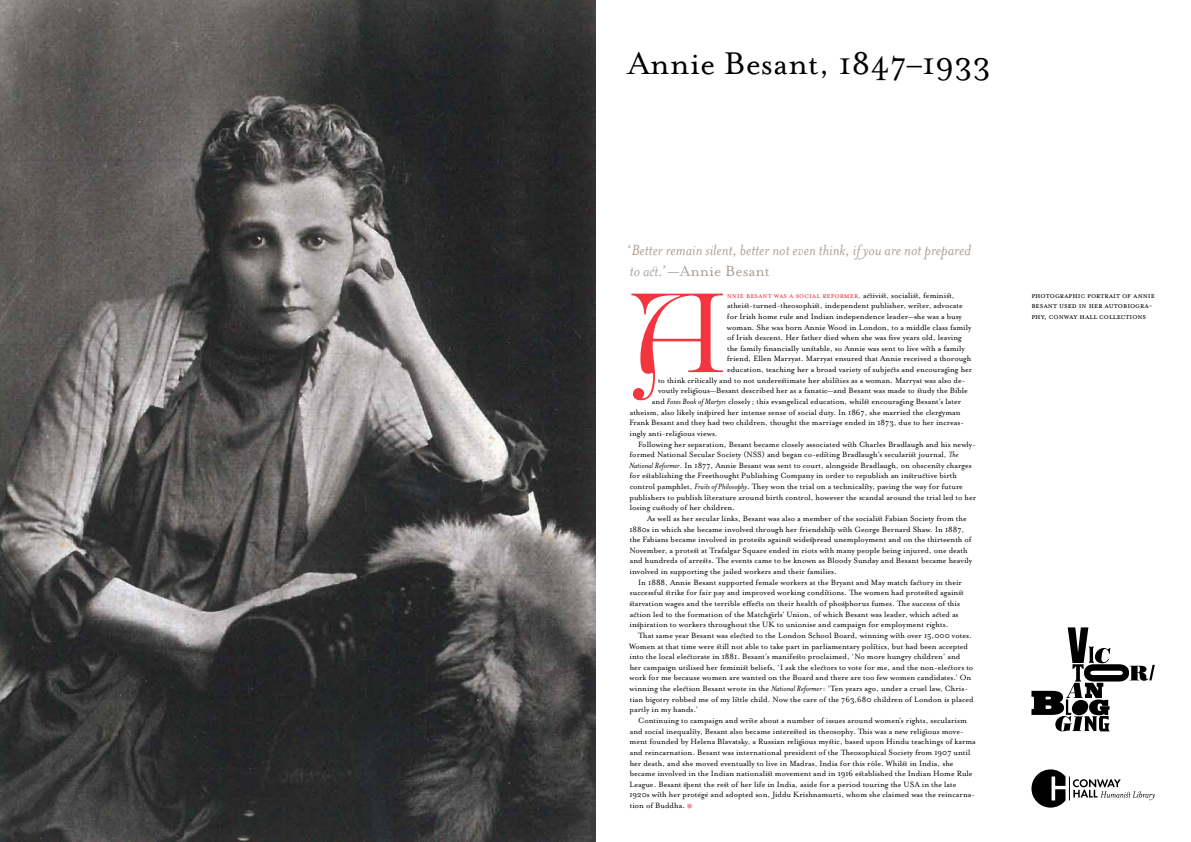
<style>
.page{position:relative;width:1191px;height:842px;background:#fff}
.page>*{position:absolute;margin:0;border:0;box-sizing:border-box;transform-origin:0 0}
.t1{font:169.8px "Great Victorian Standard";color:#f33540}
.t2{font:36px "Mrs Eaves OT";color:#000}
.t3{font:italic 17px/21.3px "Mrs Eaves OT";color:#aba199}
.t4{font:8.8px/10.6px "Mrs Eaves OT";color:#000}
.t5{font:8.8px "Mrs Eaves OT";color:#f33540}
.s1{font-style:normal}
.s2{color:#000}
.s3{font-style:italic}
.s4{color:#f33540}
</style>
<div class="page">
<img style="left:0;top:0;width:595px;height:842px">
<svg style="left:1031px;top:769px;width:123px;height:39px"></svg>
<svg style="left:1031px;top:627px;width:123px;height:104px"></svg>
<h2 class="t2" style="left:628px;top:44px;width:364px">Annie Besant, 1847–1933</h2>
<h3 class="t3" style="left:627px;top:240px;width:345px">‘Better remain silent, better not even think, if you are not prepared to act.’ <span class="s1">—Annie Besant</span></h3>
<h1 class="t1" style="left:626px;top:267px;width:102px">A</h1>
<p class="t5" style="left:726px;top:290px;width:229px">nnie Besant was a social reformer, <span class="s2">activist, socialist, feminist,</span></p>
<p class="t4" style="left:727px;top:300px;width:237px">atheist-turned-theosophist, independent publisher, writer, advocate</p>
<p class="t4" style="left:727px;top:311px;width:236px">for Irish home rule and Indian independence leader—she was a busy</p>
<p class="t4" style="left:727px;top:322px;width:246px">woman. She was born Annie Wood in London, to a middle class family</p>
<p class="t4" style="left:727px;top:332px;width:236px">of Irish descent. Her father died when she was five years old, leaving</p>
<p class="t4" style="left:727px;top:343px;width:239px">the family financially unstable, so Annie was sent to live with a family</p>
<p class="t4" style="left:727px;top:354px;width:246px">friend, Ellen Marryat. Marryat ensured that Annie received a thorough</p>
<p class="t4" style="left:727px;top:364px;width:247px">education, teaching her a broad variety of subjects and encouraging her</p>
<p class="t4" style="left:658px;top:375px;width:309px">to think critically and to not underestimate her abilities as a woman. Marryat was also de-</p>
<p class="t4" style="left:658px;top:386px;width:311px">voutly religious—Besant described her as a fanatic—and Besant was made to study the Bible</p>
<p class="t4" style="left:652px;top:396px;width:311px">and <span class="s3">Foxes Book of Martyrs</span> closely; this evangelical education, whilst encouraging Besant’s later</p>
<p class="t4" style="left:630px;top:407px;width:332px">atheism, also likely inspired her intense sense of social duty. In 1867, she married the clergyman</p>
<p class="t4" style="left:629px;top:417px;width:336px">Frank Besant and they had two children, thought the marriage ended in 1873, due to her increas-</p>
<p class="t4" style="left:629px;top:428px;width:90px">ingly anti-religious views.</p>
<p class="t4" style="left:638px;top:439px;width:339px">Following her separation, Besant became closely associated with Charles Bradlaugh and his newly-</p>
<p class="t4" style="left:629px;top:449px;width:330px">formed National Secular Society (NSS) and began co-editing Bradlaugh’s secularist journal, <span class="s3">The</span></p>
<p class="t4" style="left:629px;top:460px;width:344px"><span class="s3">National Reformer</span>. In 1877, Annie Besant was sent to court, alongside Bradlaugh, on obscenity charges</p>
<p class="t4" style="left:629px;top:471px;width:329px">for establishing the Freethought Publishing Company in order to republish an instructive birth</p>
<p class="t4" style="left:630px;top:481px;width:335px">control pamphlet, <span class="s3">Fruits of Philosophy</span>. They won the trial on a technicality, paving the way for future</p>
<p class="t4" style="left:629px;top:492px;width:348px">publishers to publish literature around birth control, however the scandal around the trial led to her</p>
<p class="t4" style="left:629px;top:502px;width:107px">losing custody of her children.</p>
<p class="t4" style="left:647px;top:513px;width:321px">As well as her secular links, Besant was also a member of the socialist Fabian Society from the</p>
<p class="t4" style="left:629px;top:524px;width:336px">1880s in which she became involved through her friendship with George Bernard Shaw. In 1887,</p>
<p class="t4" style="left:630px;top:534px;width:344px">the Fabians became involved in protests against widespread unemployment and on the thirteenth of</p>
<p class="t4" style="left:629px;top:545px;width:340px">November, a protest at Trafalgar Square ended in riots with many people being injured, one death</p>
<p class="t4" style="left:630px;top:556px;width:344px">and hundreds of arrests. The events came to be known as Bloody Sunday and Besant became heavily</p>
<p class="t4" style="left:629px;top:566px;width:209px">involved in supporting the jailed workers and their families.</p>
<p class="t4" style="left:638px;top:577px;width:325px">In 1888, Annie Besant supported female workers at the Bryant and May match factory in their</p>
<p class="t4" style="left:630px;top:588px;width:335px">successful strike for fair pay and improved working conditions. The women had protested against</p>
<p class="t4" style="left:629px;top:598px;width:332px">starvation wages and the terrible effects on their health of phosphorus fumes. The success of this</p>
<p class="t4" style="left:630px;top:609px;width:330px">action led to the formation of the Matchgirls’ Union, of which Besant was leader, which acted as</p>
<p class="t4" style="left:629px;top:619px;width:320px">inspiration to workers throughout the UK to unionise and campaign for employment rights.</p>
<p class="t4" style="left:638px;top:630px;width:335px">That same year Besant was elected to the London School Board, winning with over 15,000 votes.</p>
<p class="t4" style="left:629px;top:641px;width:340px">Women at that time were still not able to take part in parliamentary politics, but had been accepted</p>
<p class="t4" style="left:629px;top:651px;width:332px">into the local electorate in 1881. Besant’s manifesto proclaimed, ‘No more hungry children’ and</p>
<p class="t4" style="left:629px;top:662px;width:345px">her campaign utilised her feminist beliefs, ‘I ask the electors to vote for me, and the non-electors to</p>
<p class="t4" style="left:629px;top:673px;width:343px">work for me because women are wanted on the Board and there are too few women candidates.’ On</p>
<p class="t4" style="left:629px;top:683px;width:340px">winning the election Besant wrote in the <span class="s3">National Reformer</span>: ‘Ten years ago, under a cruel law, Chris-</p>
<p class="t4" style="left:630px;top:694px;width:345px">tian bigotry robbed me of my little child. Now the care of the 763,680 children of London is placed</p>
<p class="t4" style="left:629px;top:704px;width:70px">partly in my hands.’</p>
<p class="t4" style="left:638px;top:715px;width:330px">Continuing to campaign and write about a number of issues around women’s rights, secularism</p>
<p class="t4" style="left:630px;top:726px;width:335px">and social inequality, Besant also became interested in theosophy. This was a new religious move-</p>
<p class="t4" style="left:629px;top:736px;width:348px">ment founded by Helena Blavatsky, a Russian religious mystic, based upon Hindu teachings of karma</p>
<p class="t4" style="left:630px;top:747px;width:342px">and reincarnation. Besant was international president of the Theosophical Society from 1907 until</p>
<p class="t4" style="left:629px;top:758px;width:325px">her death, and she moved eventually to live in Madras, India for this rôle. Whilst in India, she</p>
<p class="t4" style="left:630px;top:768px;width:344px">became involved in the Indian nationalist movement and in 1916 established the Indian Home Rule</p>
<p class="t4" style="left:629px;top:779px;width:328px">League. Besant spent the rest of her life in India, aside for a period touring the USA in the late</p>
<p class="t4" style="left:629px;top:789px;width:347px">1920s with her protégé and adopted son, Jiddu Krishnamurti, whom she claimed was the reincarna-</p>
<p class="t4" style="left:630px;top:800px;width:64px">tion of Buddha. <span class="s4">H</span></p>
<p class="t4" style="left:1031px;top:290px;width:125px">Photographic portrait of Annie<br>Besant used in her autobiogra&shy;phy, conway hall collections</p>
</div>
